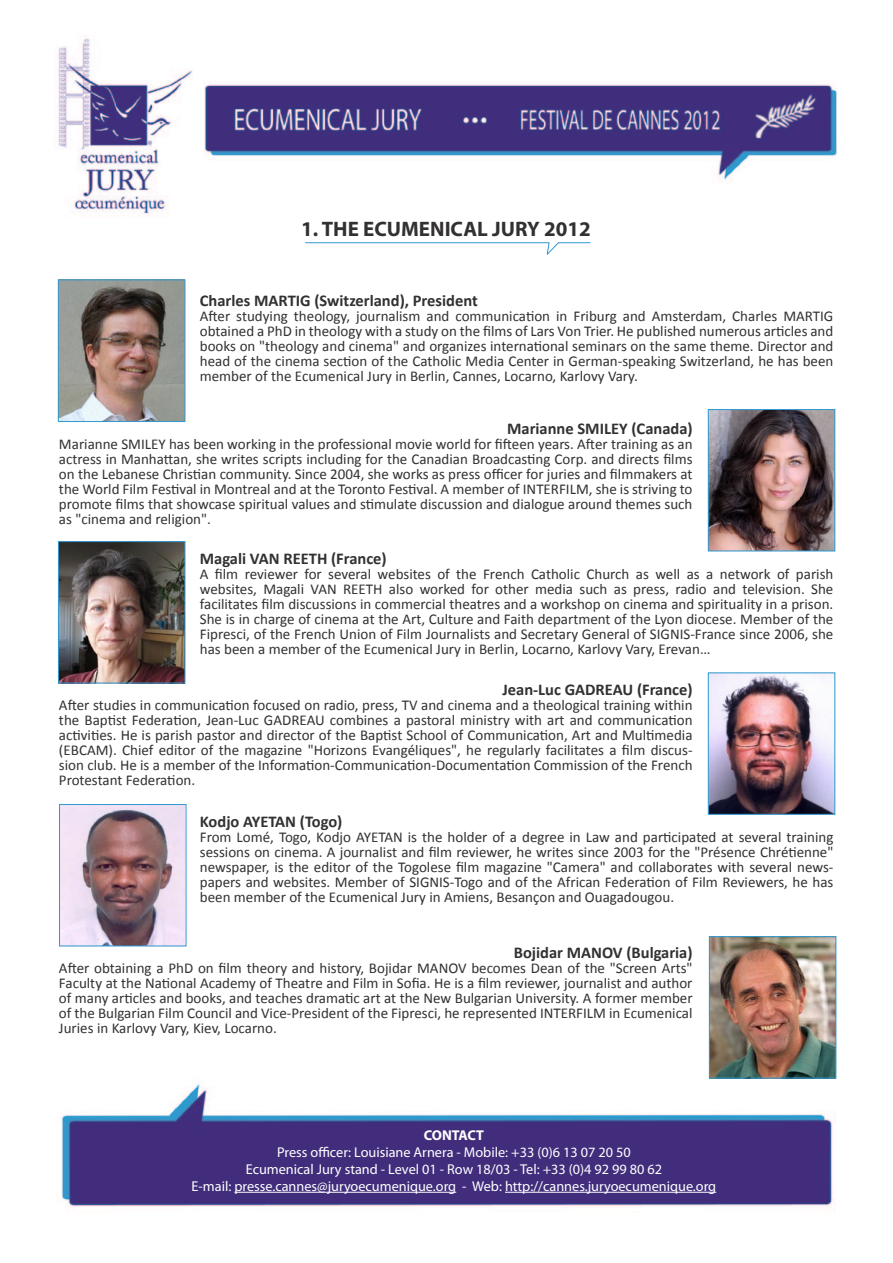
<style>
.page{position:relative;width:893px;height:1263px;background:#fff}
.page>*{position:absolute;margin:0;border:0;box-sizing:border-box;transform-origin:0 0}
.t1{font:700 21px "Myriad Pro";color:#323031}
.t2{font:700 16.5px "Calibri";color:#323031}
.t3{font:15px/15px "Calibri";color:#323031;text-align:justify}
.t4{font:14.25px/17.1px "Myriad Pro";color:#fff;text-align:center}
.t5{font:700 14.25px "Myriad Pro";letter-spacing:-.015em;color:#fff}
</style>
<div class="page">
<img style="left:57px;top:38px;width:780px;height:176px">
<img style="left:61px;top:1075px;width:775px;height:132px">
<hr style="left:234px;top:1192px;width:222px;height:1px;background:#fff">
<hr style="left:505px;top:1192px;width:211px;height:1px;background:#fff">
<img style="left:710px;top:411px;width:123px;height:138px">
<div style="left:708px;top:409px;width:127px;height:142px;border:1px solid #3499ce"></div>
<img style="left:60px;top:543px;width:123px;height:138px">
<div style="left:58px;top:541px;width:127px;height:142px;border:1px solid #3499ce"></div>
<img style="left:60px;top:281px;width:123px;height:139px">
<div style="left:58px;top:279px;width:127px;height:143px;border:1px solid #3499ce"></div>
<img style="left:710px;top:674px;width:123px;height:139px">
<div style="left:708px;top:672px;width:127px;height:143px;border:1px solid #3499ce"></div>
<img style="left:61px;top:806px;width:124px;height:138px">
<div style="left:59px;top:804px;width:128px;height:142px;border:1px solid #3499ce"></div>
<img style="left:711px;top:938px;width:123px;height:138px">
<div style="left:709px;top:936px;width:127px;height:142px;border:1px solid #3499ce"></div>
<hr style="left:305px;top:242px;width:244px;height:1px;background:#3499ce">
<svg style="left:546px;top:242px;width:14px;height:13px"></svg>
<hr style="left:558px;top:242px;width:32px;height:1px;background:#3499ce">
<p class="t1" style="left:301px;top:215px;width:291px">1. THE ECUMENICAL JURY 2012</p>
<p class="t2" style="left:200px;top:290px;width:279px">Charles MARTIG (Switzerland), President</p>
<p class="t3" style="left:200px;top:308px;width:635px">After studying theology, journalism and communication in Friburg and Amsterdam, Charles MARTIG obtained a PhD in theology with a study on the films of Lars Von Trier. He published numerous articles and books on "theology and cinema" and organizes international seminars on the same theme. Director and head of the cinema section of the Catholic Media Center in German-speaking Switzerland, he has been member of the Ecumenical Jury in Berlin, Cannes, Locarno, Karlovy Vary.</p>
<p class="t2" style="left:507px;top:418px;width:187px">Marianne SMILEY (Canada)</p>
<p class="t3" style="left:59px;top:437px;width:635px">Marianne SMILEY has been working in the professional movie world for fifteen years. After training as an actress in Manhattan, she writes scripts including for the Canadian Broadcasting Corp. and directs films on the Lebanese Christian community. Since 2004, she works as press officer for juries and filmmakers at the World Film Festival in Montreal and at the Toronto Festival. A member of INTERFILM, she is striving to promote films that showcase spiritual values and stimulate discussion and dialogue around themes such as "cinema and religion".</p>
<p class="t2" style="left:200px;top:548px;width:188px">Magali VAN REETH (France)</p>
<p class="t3" style="left:200px;top:567px;width:635px">A film reviewer for several websites of the French Catholic Church as well as a network of parish websites, Magali VAN REETH also worked for other media such as press, radio and television. She facilitates film discussions in commercial theatres and a workshop on cinema and spirituality in a prison.<br>She is in charge of cinema at the Art, Culture and Faith department of the Lyon diocese. Member of the Fipresci, of the French Union of Film Journalists and Secretary General of SIGNIS-France since 2006, she has been a member of the Ecumenical Jury in Berlin, Locarno, Karlovy Vary, Erevan…</p>
<p class="t2" style="left:502px;top:679px;width:192px">Jean-Luc GADREAU (France)</p>
<p class="t3" style="left:59px;top:698px;width:635px">After studies in communication focused on radio, press, TV and cinema and a theological training within the Baptist Federation, Jean-Luc GADREAU combines a pastoral ministry with art and communication activities. He is parish pastor and director of the Baptist School of Communication, Art and Multimedia (EBCAM). Chief editor of the magazine "Horizons Evangéliques", he regularly facilitates a film discus&shy;sion club. He is a member of the Information-Communication-Documentation Commission of the French Protestant Federation.</p>
<p class="t2" style="left:200px;top:811px;width:144px">Kodjo AYETAN (Togo)</p>
<p class="t3" style="left:200px;top:829px;width:635px">From Lomé, Togo, Kodjo AYETAN is the holder of a degree in Law and participated at several training sessions on cinema. A journalist and film reviewer, he writes since 2003 for the "Présence Chrétienne" newspaper, is the editor of the Togolese film magazine "Camera" and collaborates with several news&shy;papers and websites. Member of SIGNIS-Togo and of the African Federation of Film Reviewers, he has been member of the Ecumenical Jury in Amiens, Besançon and Ouagadougou.</p>
<p class="t2" style="left:514px;top:942px;width:180px">Bojidar MANOV (Bulgaria)</p>
<p class="t3" style="left:59px;top:961px;width:635px">After obtaining a PhD on film theory and history, Bojidar MANOV becomes Dean of the "Screen Arts" Faculty at the National Academy of Theatre and Film in Sofia. He is a film reviewer, journalist and author of many articles and books, and teaches dramatic art at the New Bulgarian University. A former member of the Bulgarian Film Council and Vice-President of the Fipresci, he represented INTERFILM in Ecumenical Juries in Karlovy Vary, Kiev, Locarno.</p>
<p class="t5" style="left:424px;top:1125px;width:62px">CONTACT</p>
<p class="t4" style="left:192px;top:1143px;width:526px">Press officer: Louisiane Arnera - Mobile: +33 (0)6 13 07 20 50<br>Ecumenical Jury stand - Level 01 - Row 18/03 - Tel: +33 (0)4 92 99 80 62<br>E-mail: presse.cannes@juryoecumenique.org - Web: http://cannes.juryoecumenique.org</p>
</div>
